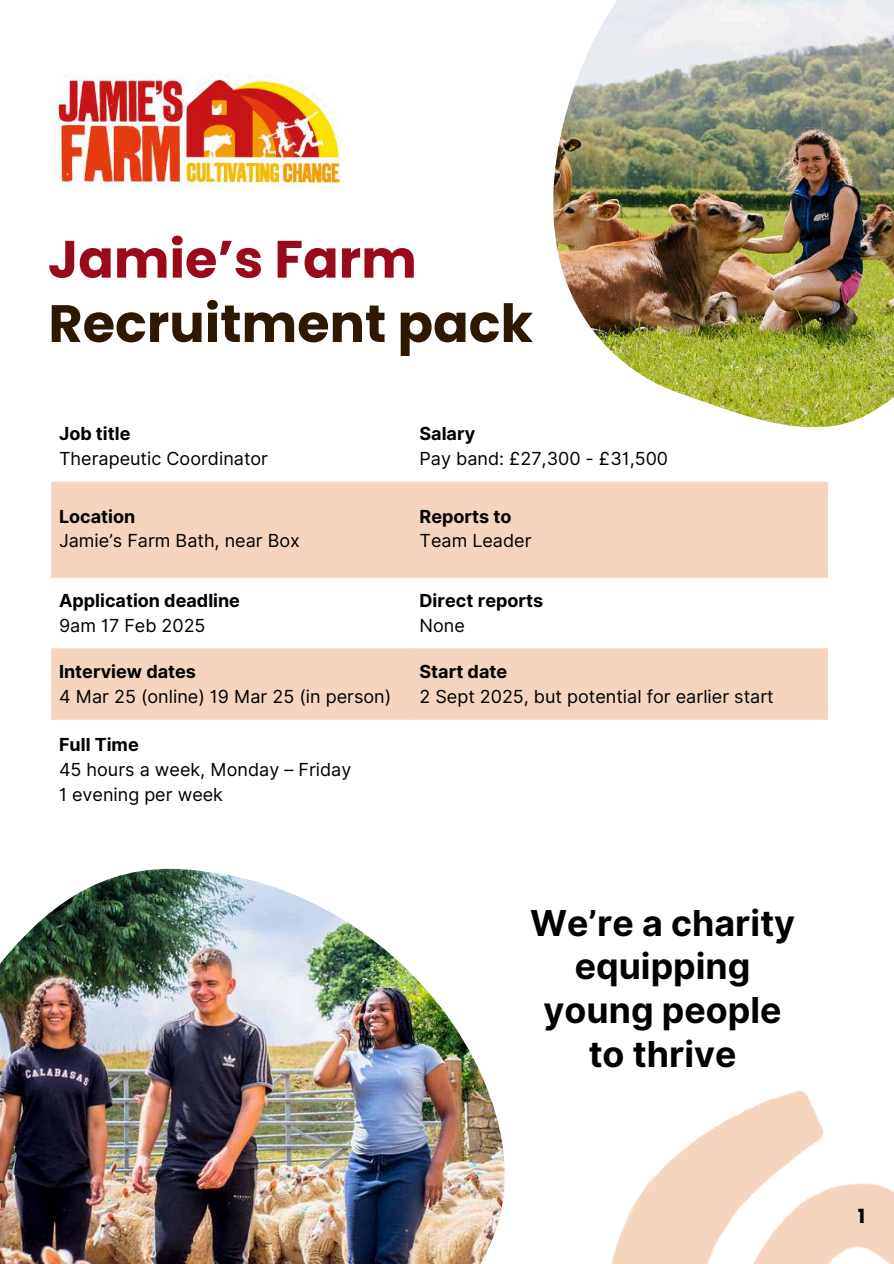
<style>
.page{position:relative;width:894px;height:1264px;background:#fff}
.page>*{position:absolute;margin:0;border:0;box-sizing:border-box;transform-origin:0 0}
.t1{font:700 52.5px "Poppins";color:#2e1900}
.t2{font:700 52.5px "Poppins";color:#990b1b}
.t3{font:700 35.7px/43.8px "Inter";color:#000;text-align:center}
.t4{font:700 19.5px "Poppins";color:#000}
.t5{font:18px/24.8px "Inter";color:#000}
.t6{font:700 18px "Inter";color:#000}
</style>
<div class="page">
<svg style="left:51px;top:481px;width:776px;height:238px;fill:#f6d4bd"></svg>
<img style="left:52px;top:72px;width:289px;height:117px">
<img style="left:553px;top:0;width:340px;height:427px">
<img style="left:0;top:868px;width:505px;height:395px">
<img style="left:611px;top:1090px;width:282px;height:173px">
<h1 class="t2" style="left:48px;top:222px;width:370px">Jamie’s Farm</h1>
<h1 class="t1" style="left:48px;top:287px;width:486px">Recruitment pack</h1>
<p class="t6" style="left:59px;top:423px;width:73px">Job title</p>
<p class="t5" style="left:59px;top:446px;width:210px">Therapeutic Coordinator</p>
<p class="t6" style="left:59px;top:505px;width:78px">Location</p>
<p class="t5" style="left:59px;top:528px;width:242px">Jamie’s Farm Bath, near Box</p>
<p class="t6" style="left:59px;top:589px;width:182px">Application deadline</p>
<p class="t5" style="left:59px;top:612px;width:148px">9am 17 Feb 2025</p>
<p class="t6" style="left:59px;top:660px;width:138px">Interview dates</p>
<p class="t5" style="left:59px;top:683px;width:333px">4 Mar 25 (online) 19 Mar 25 (in person)</p>
<p class="t6" style="left:59px;top:733px;width:81px">Full Time</p>
<p class="t5" style="left:59px;top:756px;width:294px">45 hours a week, Monday – Friday<br>1 evening per week</p>
<p class="t6" style="left:419px;top:423px;width:57px">Salary</p>
<p class="t5" style="left:419px;top:446px;width:250px">Pay band: £27,300 - £31,500</p>
<p class="t6" style="left:419px;top:505px;width:93px">Reports to</p>
<p class="t5" style="left:419px;top:528px;width:113px">Team Leader</p>
<p class="t6" style="left:419px;top:589px;width:125px">Direct reports</p>
<p class="t5" style="left:419px;top:612px;width:47px">None</p>
<p class="t6" style="left:419px;top:660px;width:89px">Start date</p>
<p class="t5" style="left:419px;top:683px;width:355px">2 Sept 2025, but potential for earlier start</p>
<h2 class="t3" style="left:530px;top:900px;width:266px">We’re a charity equipping young people to thrive</h2>
<p class="t4" style="left:857px;top:1202px;width:9px">1</p>
</div>
